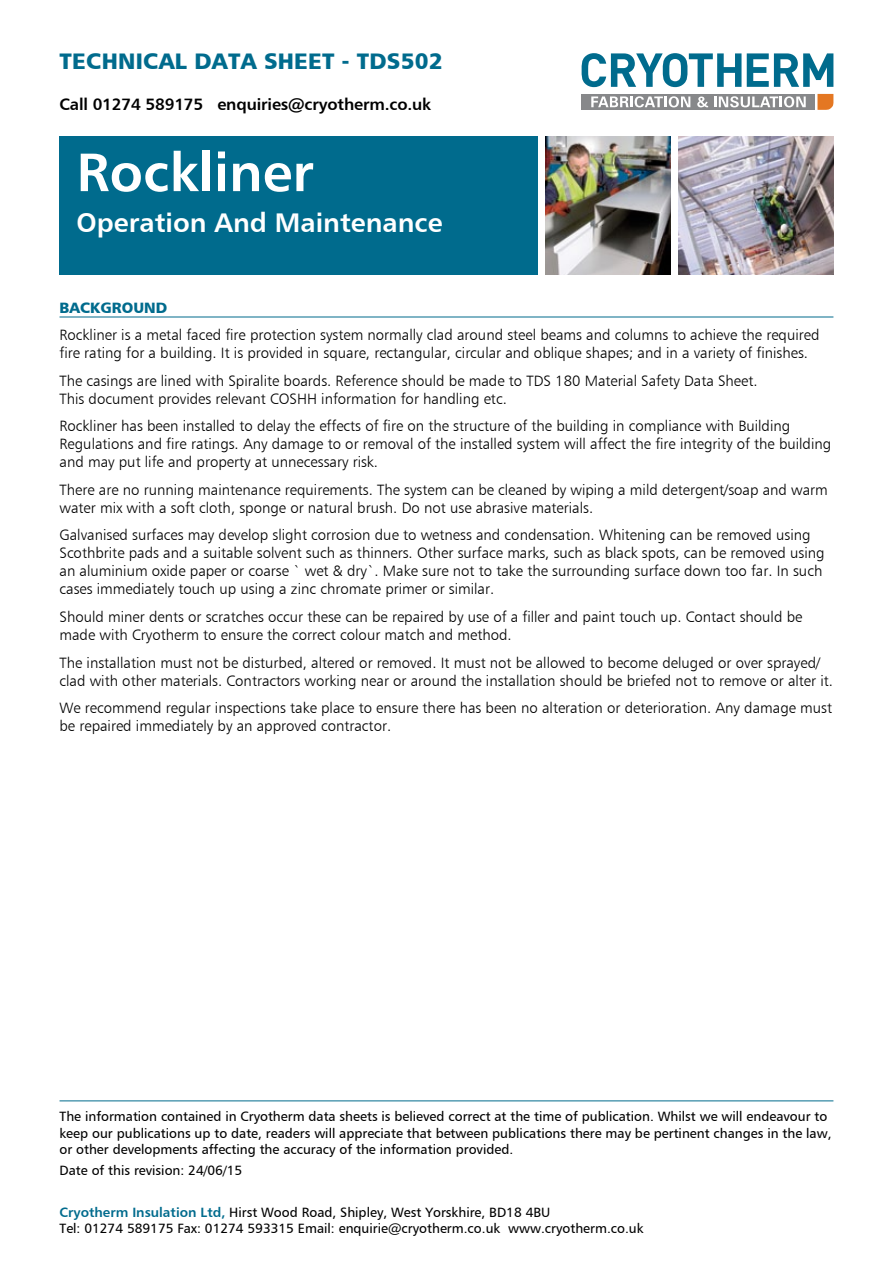
<style>
.page{position:relative;width:893px;height:1263px;background:#fff}
.page>*{position:absolute;margin:0;border:0;box-sizing:border-box;transform-origin:0 0}
.t1{font:54px "Humanist 777 BT Bold B";color:#fff}
.t2{font:27px "Humanist 777 BT Bold B";color:#fff}
.t3{font:22.5px "Humanist 777 BT Black B";letter-spacing:.01em;color:#006b8d}
.t4{font:16.5px "Humanist 777 BT Bold B";letter-spacing:-.01em;color:#000}
.t5{font:15px/18px "Humanist 777 BT Light B";color:#000}
.t6{font:15px "Humanist 777 BT Black B";color:#006b8d}
.t7{font:13.5px/16.5px "Humanist 777 BT Roman B";color:#000}
.s1{font-family:"Humanist 777 BT Bold B";color:#006b8d}
</style>
<div class="page">
<hr style="left:60px;top:1100px;width:773px;height:1px;background:#006b8d">
<div style="left:582px;top:94px;width:233px;height:16px;background:#87888a"></div>
<svg style="left:817px;top:94px;width:16px;height:16px"></svg>
<svg style="left:581px;top:53px;width:160px;height:34px"></svg>
<svg style="left:747px;top:53px;width:86px;height:34px"></svg>
<svg style="left:591px;top:96px;width:99px;height:11px"></svg>
<svg style="left:697px;top:97px;width:11px;height:10px"></svg>
<svg style="left:714px;top:96px;width:92px;height:11px"></svg>
<img style="left:545px;top:136px;width:126px;height:138px">
<img style="left:678px;top:136px;width:155px;height:138px">
<div style="left:60px;top:136px;width:478px;height:138px;background:#006b8d"></div>
<hr style="left:60px;top:317px;width:773px;height:1px;background:#006b8d">
<h3 class="t3" style="left:60px;top:47px;width:385px">TECHNICAL DATA SHEET - TDS502</h3>
<p class="t4" style="left:60px;top:94px;width:373px">Call 01274 589175 enquiries@cryotherm.co.uk</p>
<h1 class="t1" style="left:77px;top:138px;width:239px">Rockliner</h1>
<h2 class="t2" style="left:77px;top:206px;width:368px">Operation And Maintenance</h2>
<p class="t6" style="left:60px;top:298px;width:109px">BACKGROUND</p>
<p class="t5" style="left:60px;top:326px;width:761px">Rockliner is a metal faced fire protection system normally clad around steel beams and columns to achieve the required fire rating for a building. It is provided in square, rectangular, circular and oblique shapes; and in a variety of finishes.</p>
<p class="t5" style="left:60px;top:371px;width:700px">The casings are lined with Spiralite boards. Reference should be made to TDS 180 Material Safety Data Sheet.<br>This document provides relevant COSHH information for handling etc.</p>
<p class="t5" style="left:60px;top:417px;width:773px">Rockliner has been installed to delay the effects of fire on the structure of the building in compliance with Building<br>Regulations and fire ratings. Any damage to or removal of the installed system will affect the fire integrity of the building and may put life and property at unnecessary risk.</p>
<p class="t5" style="left:60px;top:480px;width:770px">There are no running maintenance requirements. The system can be cleaned by wiping a mild detergent/soap and warm water mix with a soft cloth, sponge or natural brush. Do not use abrasive materials.</p>
<p class="t5" style="left:60px;top:526px;width:767px">Galvanised surfaces may develop slight corrosion due to wetness and condensation. Whitening can be removed using Scothbrite pads and a suitable solvent such as thinners. Other surface marks, such as black spots, can be removed using an aluminium oxide paper or coarse ` wet &amp; dry`. Make sure not to take the surrounding surface down too far. In such cases immediately touch up using a zinc chromate primer or similar.</p>
<p class="t5" style="left:60px;top:607px;width:744px">Should miner dents or scratches occur these can be repaired by use of a filler and paint touch up. Contact should be made with Cryotherm to ensure the correct colour match and method.</p>
<p class="t5" style="left:60px;top:653px;width:775px">The installation must not be disturbed, altered or removed. It must not be allowed to become deluged or over sprayed/ clad with other materials. Contractors working near or around the installation should be briefed not to remove or alter it.</p>
<p class="t5" style="left:60px;top:699px;width:774px">We recommend regular inspections take place to ensure there has been no alteration or deterioration. Any damage must be repaired immediately by an approved contractor.</p>
<p class="t7" style="left:60px;top:1108px;width:773px">The information contained in Cryotherm data sheets is believed correct at the time of publication. Whilst we will endeavour to keep our publications up to date, readers will appreciate that between publications there may be pertinent changes in the law, or other developments affecting the accuracy of the information provided.</p>
<p class="t7" style="left:60px;top:1162px;width:184px">Date of this revision: 24/06/15</p>
<p class="t7" style="left:60px;top:1203px;width:586px"><span class="s1">Cryotherm Insulation Ltd,</span> Hirst Wood Road, Shipley, West Yorskhire, BD18 4BU<br>Tel: 01274 589175 Fax: 01274 593315 Email: enquirie@cryotherm.co.uk www.cryotherm.co.uk</p>
</div>
